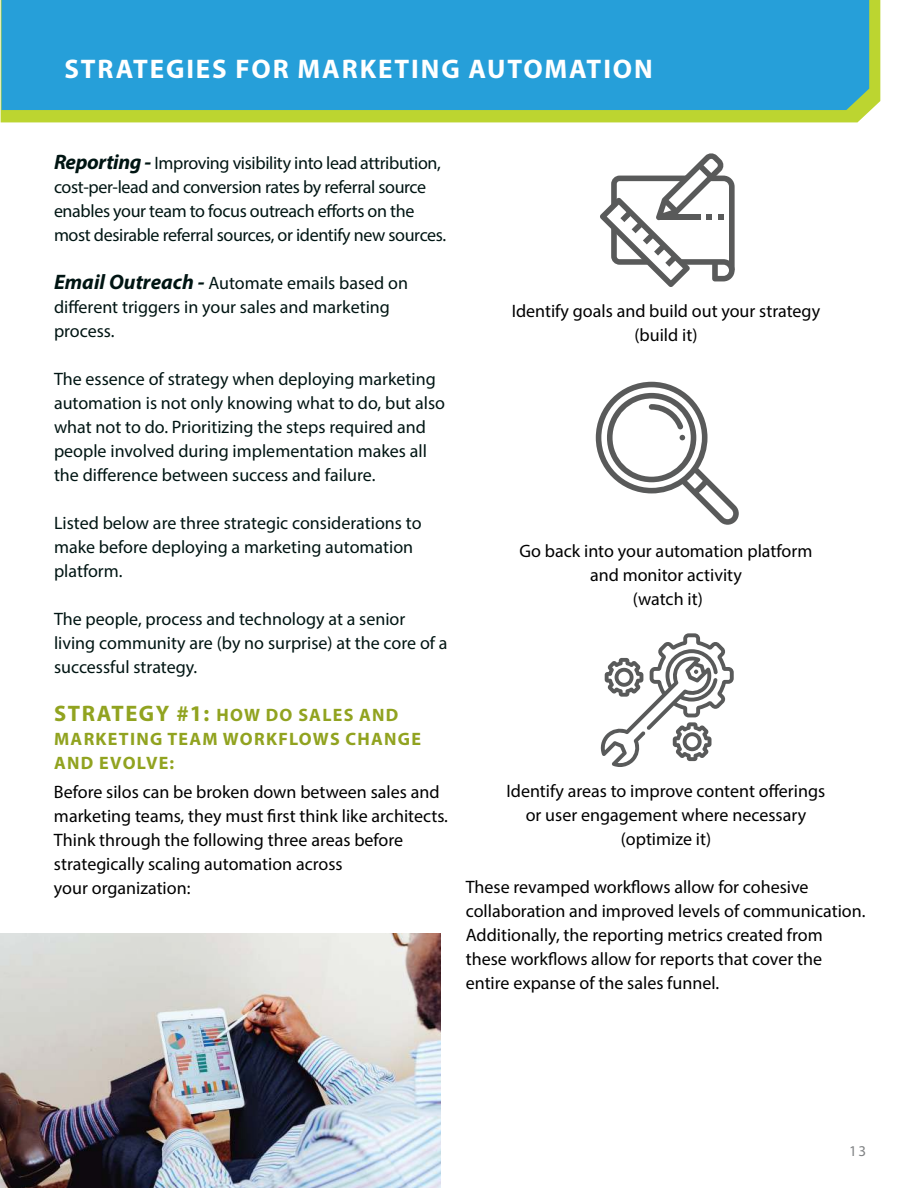
<style>
.page{position:relative;width:918px;height:1188px;background:#fff}
.page>*{position:absolute;margin:0;border:0;box-sizing:border-box;transform-origin:0 0}
.t1{font:700 27px "Myriad Pro";letter-spacing:.07em;color:#fff}
.t2{font:18px/24px "Myriad Pro";color:#000;text-align:center}
.t3{font:18px/24px "Myriad Pro";color:#001513}
.t4{font:18px/24px "Myriad Pro";letter-spacing:-.02em;color:#001513}
.t5{font:700 18px/24px "Myriad Pro";letter-spacing:.07em;color:#91a320}
.t6{font:15px "Myriad Pro";color:#808284}
.s1{font-weight:700;font-style:italic;font-size:21px}
.s2{font-size:22.5px}
</style>
<div class="page">
<div style="left:1px;top:0;width:879px;height:122px;background:#bcd530"></div>
<div style="left:2px;top:0;width:867px;height:110px;background:#269fd9"></div>
<img style="left:0;top:933px;width:440px;height:255px">
<svg style="left:600px;top:633px;width:134px;height:134px"></svg>
<svg style="left:596px;top:382px;width:143px;height:143px"></svg>
<svg style="left:600px;top:153px;width:135px;height:134px"></svg>
<h1 class="t1" style="left:64px;top:59px;width:590px">STRATEGIES FOR MARKETING AUTOMATION</h1>
<p class="t4" style="left:54px;top:152px;width:394px"><span class="s1">Reporting -</span> Improving visibility into lead attribution, cost-per-lead and conversion rates by referral source enables your team to focus outreach efforts on the most desirable referral sources, or identify new sources.</p>
<p class="t3" style="left:54px;top:272px;width:356px"><span class="s1">Email Outreach -</span> Automate emails based on different triggers in your sales and marketing process.</p>
<p class="t3" style="left:54px;top:368px;width:393px">The essence of strategy when deploying marketing automation is not only knowing what to do, but also what not to do. Prioritizing the steps required and people involved during implementation makes all the difference between success and failure.</p>
<p class="t3" style="left:54px;top:512px;width:369px">Listed below are three strategic considerations to make before deploying a marketing automation platform.</p>
<p class="t3" style="left:54px;top:608px;width:395px">The people, process and technology at a senior living community are (by no surprise) at the core of a successful strategy.</p>
<p class="t5" style="left:54px;top:705px;width:368px"><span class="s2">STRATEGY #1:</span> HOW DO SALES AND<br>MARKETING TEAM WORKFLOWS CHANGE<br>AND EVOLVE:</p>
<p class="t2" style="left:54px;top:781px;width:396px;text-align:left">Before silos can be broken down between sales and marketing teams, they must first think like architects.<br>Think through the following three areas before strategically scaling automation across<br>your organization:</p>
<p class="t2" style="left:512px;top:301px;width:310px">Identify goals and build out your strategy (build it)</p>
<p class="t2" style="left:520px;top:541px;width:294px">Go back into your automation platform and monitor activity<br>(watch it)</p>
<p class="t2" style="left:507px;top:781px;width:320px">Identify areas to improve content offerings or user engagement where necessary (optimize it)</p>
<p class="t2" style="left:466px;top:877px;width:401px;text-align:left">These revamped workflows allow for cohesive collaboration and improved levels of communication.<br>Additionally, the reporting metrics created from these workflows allow for reports that cover the entire expanse of the sales funnel.</p>
<p class="t6" style="left:849px;top:1145px;width:18px">13</p>
</div>
